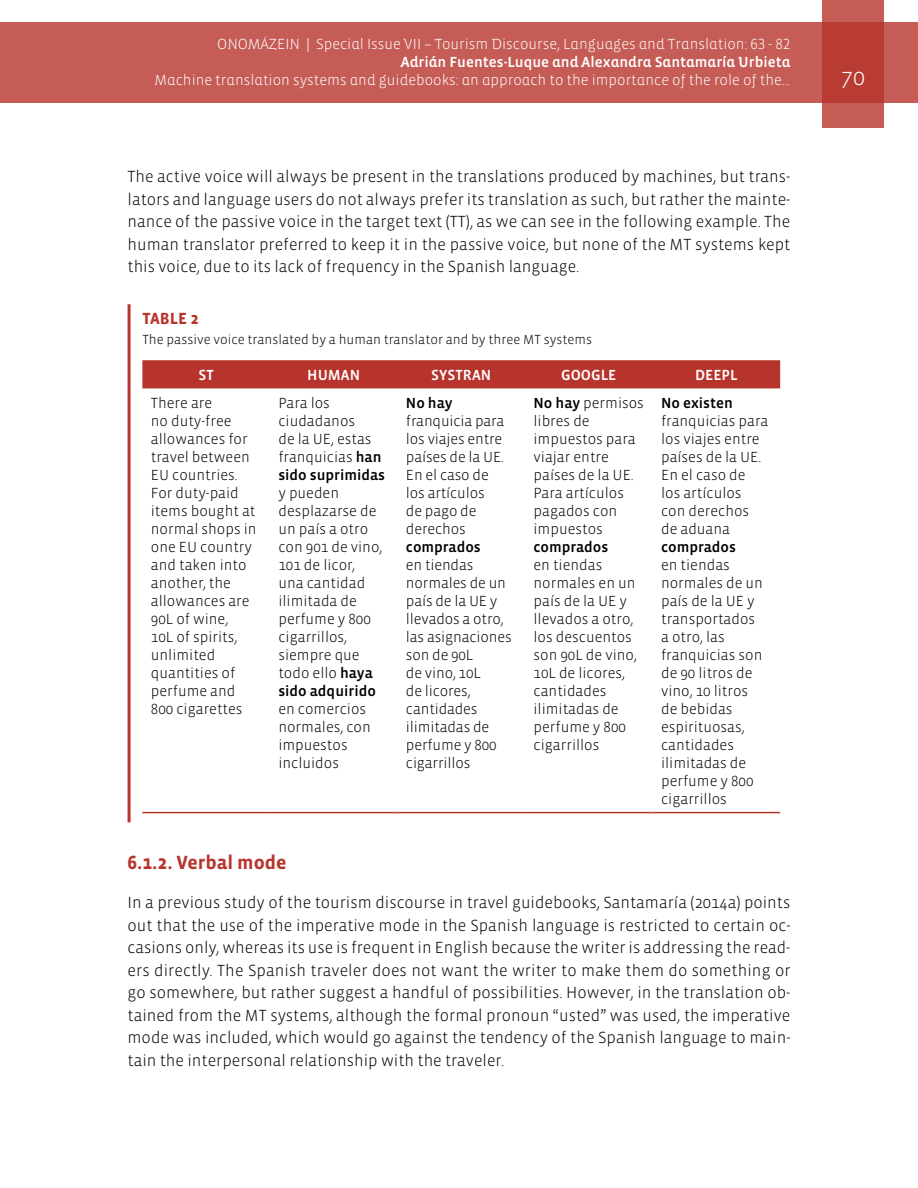
<style>
.page{position:relative;width:918px;height:1188px;background:#fff}
.page>*{position:absolute;margin:0;border:0;box-sizing:border-box;transform-origin:0 0}
.t1{font:300 24px "Vista Sans";color:#fff}
.t2{font:700 19.5px "Vista Sans";color:#b7342c}
.t3{font:300 16.5px/22.5px "Vista Sans";color:#000;text-align:justify}
.t4{font:700 16.5px "Vista Sans";color:#b7342c}
.t5{font:300 15px/18px "Vista Sans";color:#000}
.t6{font:300 15px "Vista Sans Alt";color:#fff}
.t7{font:15px "Vista Sans Med";color:#000}
.t8{font:15px "Vista Sans Alt Med";color:#fff}
.t9{font:15px "Vista Sans Med";color:#fff}
.t10{font:300 13.5px "Vista Sans";color:#000}
.s1{font-family:"Vista Sans Med";font-weight:400}
</style>
<div class="page">
<div style="left:0;top:23px;width:918px;height:80px;background:#c55c56"></div>
<svg style="left:822px;top:0;width:62px;height:128px;background:#bd4740"></svg>
<hr style="left:128px;top:304px;width:3px;height:518px;background:#b7342c">
<div style="left:142px;top:360px;width:638px;height:28px;background:#b7342c"></div>
<hr style="left:142px;top:812px;width:128px;height:1px;background:#b7342c">
<hr style="left:270px;top:812px;width:127px;height:1px;background:#b7342c">
<hr style="left:397px;top:812px;width:128px;height:1px;background:#b7342c">
<hr style="left:525px;top:812px;width:128px;height:1px;background:#b7342c">
<hr style="left:653px;top:812px;width:127px;height:1px;background:#b7342c">
<p class="t6" style="left:217px;top:37px;width:575px">ONOMÁZEIN | Special Issue VII – Tourism Discourse, Languages and Translation: 63 - 82</p>
<p class="t8" style="left:401px;top:55px;width:391px">Adrián Fuentes-Luque and Alexandra Santamaría Urbieta</p>
<p class="t6" style="left:155px;top:73px;width:637px">Machine translation systems and guidebooks: an approach to the importance of the role of the...</p>
<h1 class="t1" style="left:841px;top:65px;width:25px">70</h1>
<p class="t3" style="left:128px;top:166px;width:664px">The active voice will always be present in the translations produced by machines, but trans&shy;lators and language users do not always prefer its translation as such, but rather the mainte&shy;nance of the passive voice in the target text (TT), as we can see in the following example. The human translator preferred to keep it in the passive voice, but none of the MT systems kept this voice, due to its lack of frequency in the Spanish language.</p>
<p class="t4" style="left:142px;top:310px;width:58px">TABLE 2</p>
<p class="t10" style="left:142px;top:333px;width:451px">The passive voice translated by a human translator and by three MT systems</p>
<p class="t9" style="left:198px;top:367px;width:17px">ST</p>
<p class="t9" style="left:307px;top:367px;width:54px">HUMAN</p>
<p class="t9" style="left:431px;top:367px;width:61px">SYSTRAN</p>
<p class="t9" style="left:561px;top:367px;width:57px">GOOGLE</p>
<p class="t9" style="left:695px;top:367px;width:44px">DEEPL</p>
<p class="t5" style="left:151px;top:394px;width:107px">There are<br>no duty-free allowances for travel between<br>EU countries.<br>For duty-paid items bought at normal shops in one EU country and taken into another, the allowances are<br>90L of wine,<br>10L of spirits, unlimited quantities of perfume and<br>800 cigarettes</p>
<p class="t5" style="left:278px;top:394px;width:105px">Para los ciudadanos<br>de la UE, estas franquicias <span class="s1">han</span></p>
<p class="t7" style="left:406px;top:395px;width:48px">No hay</p>
<p class="t5" style="left:406px;top:412px;width:100px">franquicia para los viajes entre países de la UE.<br>En el caso de los artículos de pago de derechos</p>
<p class="t7" style="left:406px;top:539px;width:76px">comprados</p>
<p class="t5" style="left:406px;top:556px;width:107px">en tiendas normales de un país de la UE y llevados a otro, las asignaciones son de 90L<br>de vino, 10L<br>de licores, cantidades ilimitadas de perfume y 800 cigarrillos</p>
<p class="t5" style="left:534px;top:394px;width:112px"><span class="s1">No hay</span> permisos libres de impuestos para viajar entre países de la UE.<br>Para artículos pagados con impuestos</p>
<p class="t7" style="left:534px;top:539px;width:76px">comprados</p>
<p class="t5" style="left:534px;top:556px;width:105px">en tiendas normales en un país de la UE y llevados a otro, los descuentos son 90L de vino,<br>10L de licores, cantidades ilimitadas de perfume y 800 cigarrillos</p>
<p class="t7" style="left:661px;top:395px;width:73px">No existen</p>
<p class="t5" style="left:661px;top:412px;width:109px">franquicias para los viajes entre países de la UE.<br>En el caso de los artículos con derechos de aduana</p>
<p class="t7" style="left:661px;top:539px;width:76px">comprados</p>
<p class="t5" style="left:661px;top:556px;width:103px">en tiendas normales de un país de la UE y transportados a otro, las franquicias son de 90 litros de vino, 10 litros de bebidas espirituosas, cantidades ilimitadas de perfume y 800 cigarrillos</p>
<p class="t7" style="left:278px;top:467px;width:108px">sido suprimidas</p>
<p class="t5" style="left:278px;top:484px;width:106px">y pueden desplazarse de un país a otro con 901 de vino,<br>101 de licor, una cantidad ilimitada de perfume y 800 cigarrillos, siempre que todo ello <span class="s1">haya</span></p>
<p class="t7" style="left:278px;top:683px;width:99px">sido adquirido</p>
<p class="t5" style="left:278px;top:700px;width:94px">en comercios normales, con impuestos incluidos</p>
<h2 class="t2" style="left:128px;top:852px;width:161px">6.1.2. Verbal mode</h2>
<p class="t3" style="left:128px;top:892px;width:665px">In a previous study of the tourism discourse in travel guidebooks, Santamaría (2014a) points out that the use of the imperative mode in the Spanish language is restricted to certain oc&shy;casions only, whereas its use is frequent in English because the writer is addressing the read&shy;ers directly. The Spanish traveler does not want the writer to make them do something or go somewhere, but rather suggest a handful of possibilities. However, in the translation ob&shy;tained from the MT systems, although the formal pronoun “usted” was used, the imperative mode was included, which would go against the tendency of the Spanish language to main&shy;tain the interpersonal relationship with the traveler.</p>
</div>
